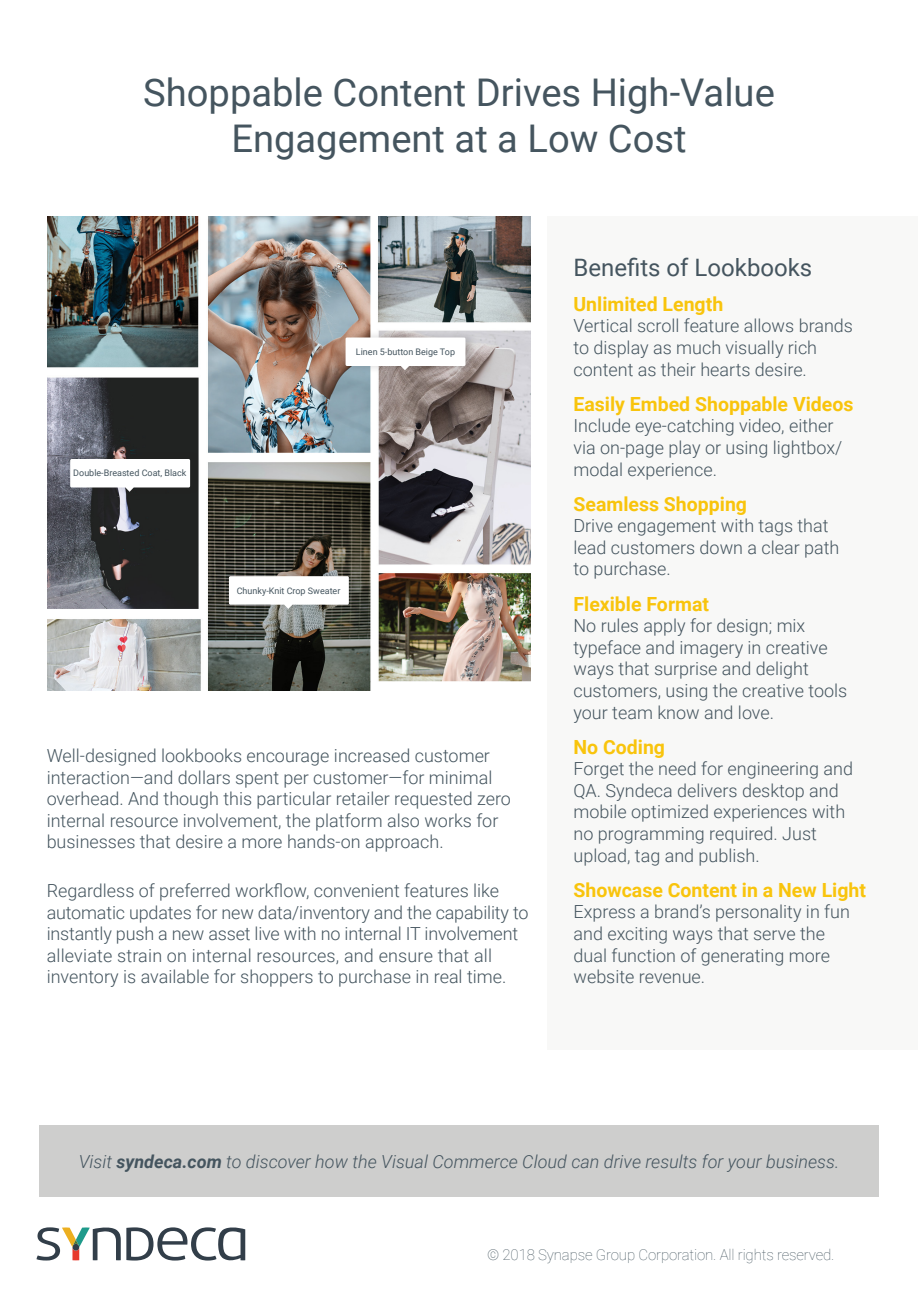
<style>
.page{position:relative;width:918px;height:1296px;background:#fff}
.page>*{position:absolute;margin:0;border:0;box-sizing:border-box;transform-origin:0 0}
.t1{font:38.1px/45.8px "Roboto";color:#45555f;text-align:center}
.H3_-_List{font:24px "Roboto";color:#45555f}
.t2{font:700 19.5px "Roboto";color:#f9c40c}
.P_-_List{font:300 18px/21.6px "Roboto";color:#45555f}
.P_-_List-2{font:italic 300 18px "Roboto";color:#45555f}
.Tagline{font:100 15px "Roboto";letter-spacing:-.01em;color:#45555f}
.Note{font:9px "Roboto";color:#45555f}
.s1{font-weight:700}
</style>
<div class="page">
<div style="left:39px;top:1125px;width:840px;height:72px;background:#cececd"></div>
<div style="left:548px;top:216px;width:370px;height:834px;background:#f8f8f7"></div>
<img style="left:48px;top:216px;width:482px;height:474px">
<svg style="left:36px;top:1227px;width:209px;height:34px"></svg>
<div style="left:342px;top:330px;width:136px;height:47px;background:#231f20;opacity:.2"></div>
<svg style="left:346px;top:338px;width:119px;height:32px"></svg>
<div style="left:67px;top:451px;width:135px;height:48px;background:#231f20;opacity:.2"></div>
<svg style="left:70px;top:459px;width:120px;height:33px"></svg>
<div style="left:225px;top:568px;width:136px;height:48px;background:#231f20;opacity:.2"></div>
<svg style="left:229px;top:576px;width:120px;height:33px"></svg>
<h1 class="t1" style="left:143px;top:69px;width:633px">Shoppable Content Drives High-Value<br>Engagement at a Low Cost</h1>
<p class="Note" style="left:73px;top:467px;width:115px">Double-Breasted Coat, Black</p>
<p class="Note" style="left:356px;top:345px;width:101px">Linen 5-button Beige Top</p>
<p class="Note" style="left:237px;top:584px;width:105px">Chunky-Knit Crop Sweater</p>
<p class="P_-_List" style="left:47px;top:744px;width:466px">Well-designed lookbooks encourage increased customer interaction—and dollars spent per customer—for minimal overhead. And though this particular retailer requested zero internal resource involvement, the platform also works for businesses that desire a more hands-on approach.</p>
<p class="P_-_List" style="left:47px;top:879px;width:483px">Regardless of preferred workflow, convenient features like automatic updates for new data/inventory and the capability to instantly push a new asset live with no internal IT involvement alleviate strain on internal resources, and ensure that all inventory is available for shoppers to purchase in real time.</p>
<p class="H3_-_List" style="left:573px;top:250px;width:240px">Benefits of Lookbooks</p>
<h4 class="t2" style="left:573px;top:290px;width:151px">Unlimited Length</h4>
<p class="P_-_List" style="left:573px;top:315px;width:281px">Vertical scroll feature allows brands to display as much visually rich content as their hearts desire.</p>
<h4 class="t2" style="left:573px;top:390px;width:282px">Easily Embed Shoppable Videos</h4>
<p class="P_-_List" style="left:573px;top:414px;width:270px">Include eye-catching video, either via on-page play or using lightbox/ modal experience.</p>
<h4 class="t2" style="left:573px;top:490px;width:175px">Seamless Shopping</h4>
<p class="P_-_List" style="left:573px;top:514px;width:267px">Drive engagement with tags that lead customers down a clear path to purchase.</p>
<h4 class="t2" style="left:573px;top:590px;width:137px">Flexible Format</h4>
<p class="P_-_List" style="left:573px;top:614px;width:275px">No rules apply for design; mix typeface and imagery in creative ways that surprise and delight customers, using the creative tools your team know and love.</p>
<h4 class="t2" style="left:573px;top:733px;width:93px">No Coding</h4>
<p class="P_-_List" style="left:573px;top:757px;width:281px">Forget the need for engineering and<br>QA. Syndeca delivers desktop and mobile optimized experiences with no programming required. Just upload, tag and publish.</p>
<h4 class="t2" style="left:573px;top:876px;width:294px">Showcase Content in a New Light</h4>
<p class="P_-_List" style="left:573px;top:900px;width:278px">Express a brand’s personality in fun and exciting ways that serve the dual function of generating more website revenue.</p>
<p class="P_-_List-2" style="left:79px;top:1149px;width:762px">Visit <span class="s1">syndeca.com</span> to discover how the Visual Commerce Cloud can drive results for your business.</p>
<p class="Tagline" style="left:487px;top:1244px;width:349px">© 2018 Synapse Group Corporation. All rights reserved.</p>
</div>
